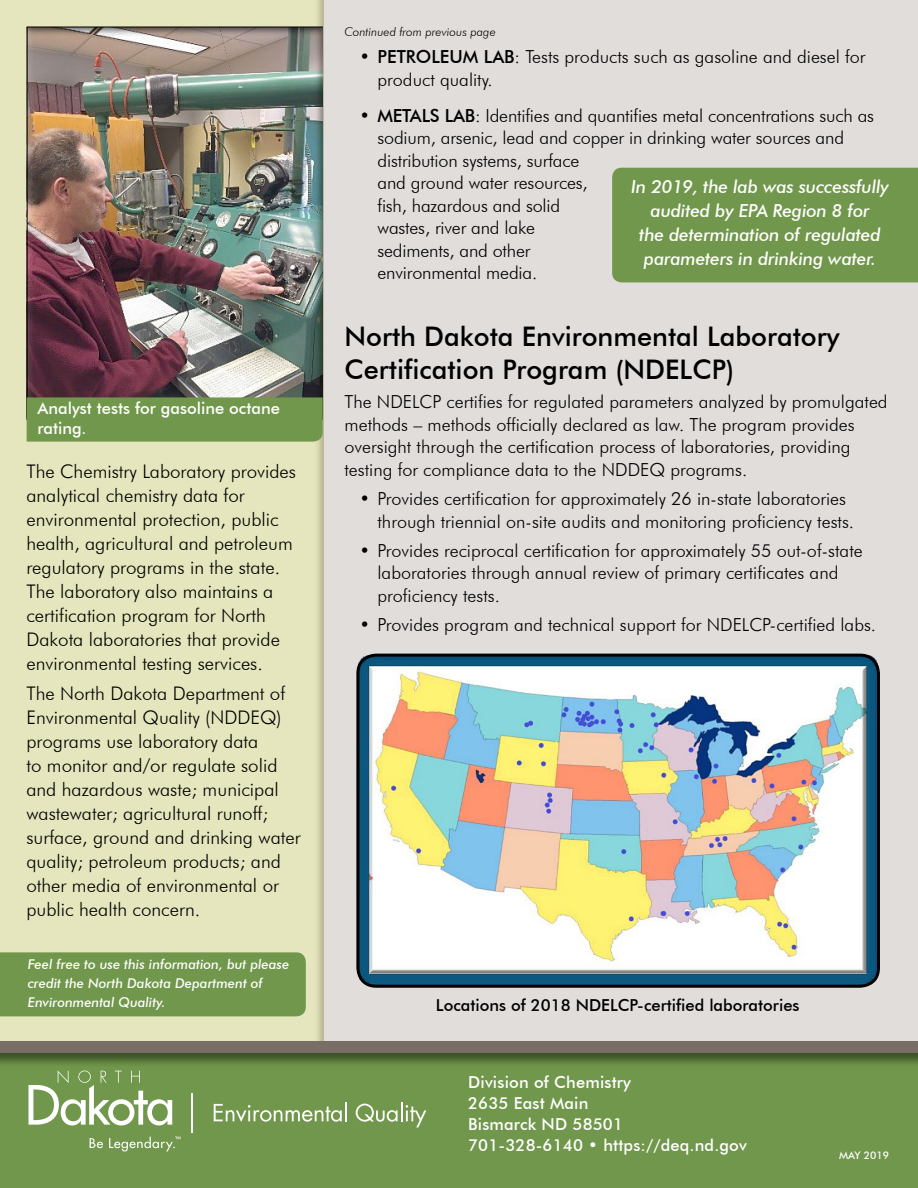
<style>
.page{position:relative;width:918px;height:1188px;background:#e1dddb}
.page>*{position:absolute;margin:0;border:0;box-sizing:border-box;transform-origin:0 0}
.t1{font:500 27px/33px "Futura BT";color:#000}
.t2{font:300 18.75px/24px "Futura BT";color:#000}
.t3{font:300 18px/22.5px "Futura BT";color:#000}
.t4{font:italic 500 18px/24px "Futura BT";letter-spacing:-.01em;color:#fff;text-align:center}
.t5{font:500 16.5px/21px "Futura BT";letter-spacing:.01em;color:#fff}
.t6{font:500 16.5px "Futura BT";color:#000}
.t7{font:italic 500 13.5px/18.8px "Futura BT";color:#fff}
.t8{font:italic 300 12px "Futura BT";color:#000}
.t9{font:500 10.5px "Futura BT";color:#fff}
.s1{font-weight:500}
</style>
<div class="page">
<div style="left:0;top:0;width:334px;height:1064px;background:#e5e6bd"></div>
<div style="left:0;top:952px;width:306px;height:64px;background:#70974b"></div>
<div style="left:0;top:1053px;width:918px;height:135px;background:#70974b"></div>
<div style="left:0;top:1040px;width:918px;height:28px;background:#000;opacity:.5"></div>
<div style="left:0;top:1041px;width:918px;height:12px;background:#796e66"></div>
<hr style="left:192px;top:1093px;width:1px;height:39px;background:#fff">
<svg style="left:214px;top:1102px;width:133px;height:20px"></svg>
<svg style="left:356px;top:1102px;width:70px;height:25px"></svg>
<svg style="left:90px;top:1138px;width:13px;height:10px"></svg>
<svg style="left:28px;top:1071px;width:144px;height:54px"></svg>
<svg style="left:109px;top:1137px;width:72px;height:15px"></svg>
<div style="left:19px;top:17px;width:314px;height:402px;background:#000;opacity:.75"></div>
<img style="left:358px;top:653px;width:522px;height:331px">
<div style="left:356px;top:654px;width:524px;height:334px;border:3px solid #000;border-radius:18px"></div>
<hr style="left:27px;top:27px;width:1px;height:391px;background:#000">
<hr style="left:27px;top:27px;width:296px;height:1px;background:#000">
<div style="left:27px;top:397px;width:296px;height:45px;background:#70974b"></div>
<div style="left:612px;top:168px;width:306px;height:114px;background:#70974b"></div>
<p class="t5" style="left:38px;top:399px;width:244px;line-height:19.5px">Analyst tests for gasoline octane rating.</p>
<p class="t2" style="left:26px;top:459px;width:271px">The Chemistry Laboratory provides analytical chemistry data for environmental protection, public health, agricultural and petroleum regulatory programs in the state.<br>The laboratory also maintains a certification program for North Dakota laboratories that provide environmental testing services.</p>
<p class="t2" style="left:26px;top:682px;width:276px">The North Dakota Department of<br>Environmental Quality (NDDEQ) programs use laboratory data<br>to monitor and/or regulate solid and hazardous waste; municipal wastewater; agricultural runoff; surface, ground and drinking water quality; petroleum products; and other media of environmental or public health concern.</p>
<p class="t7" style="left:28px;top:955px;width:263px">Feel free to use this information, but please credit the North Dakota Department of<br>Environmental Quality.</p>
<p class="t8" style="left:345px;top:25px;width:153px">Continued from previous page</p>
<p class="t3" style="left:378px;top:46px;width:489px;text-indent:-18px">• <span class="s1">PETROLEUM LAB</span>: Tests products such as gasoline and diesel for product quality.</p>
<p class="t3" style="left:378px;top:104px;width:498px;text-indent:-18px">• <span class="s1">METALS LAB</span>: Identifies and quantifies metal concentrations such as sodium, arsenic, lead and copper in drinking water sources and distribution systems, surface<br>and ground water resources,<br>fish, hazardous and solid<br>wastes, river and lake<br>sediments, and other<br>environmental media.</p>
<p class="t4" style="left:631px;top:175px;width:259px">In 2019, the lab was successfully audited by EPA Region 8 for<br>the determination of regulated parameters in drinking water.</p>
<h1 class="t1" style="left:345px;top:320px;width:496px">North Dakota Environmental Laboratory<br>Certification Program (NDELCP)</h1>
<p class="t3" style="left:345px;top:391px;width:545px">The NDELCP certifies for regulated parameters analyzed by promulgated methods – methods officially declared as law. The program provides oversight through the certification process of laboratories, providing testing for compliance data to the NDDEQ programs.</p>
<p class="t3" style="left:378px;top:487px;width:478px;text-indent:-18px">• Provides certification for approximately 26 in-state laboratories through triennial on-site audits and monitoring proficiency tests.</p>
<p class="t3" style="left:378px;top:539px;width:487px;text-indent:-18px">• Provides reciprocal certification for approximately 55 out-of-state laboratories through annual review of primary certificates and proficiency tests.</p>
<p class="t3" style="left:360px;top:613px;width:518px">• Provides program and technical support for NDELCP-certified labs.</p>
<p class="t6" style="left:436px;top:995px;width:365px">Locations of 2018 NDELCP-certified laboratories</p>
<p class="t5" style="left:468px;top:1071px;width:280px">Division of Chemistry<br>2635 East Main<br>Bismarck ND 58501<br>701-328-6140 • https://deq.nd.gov</p>
<p class="t9" style="left:839px;top:1149px;width:52px">MAY 2019</p>
</div>
